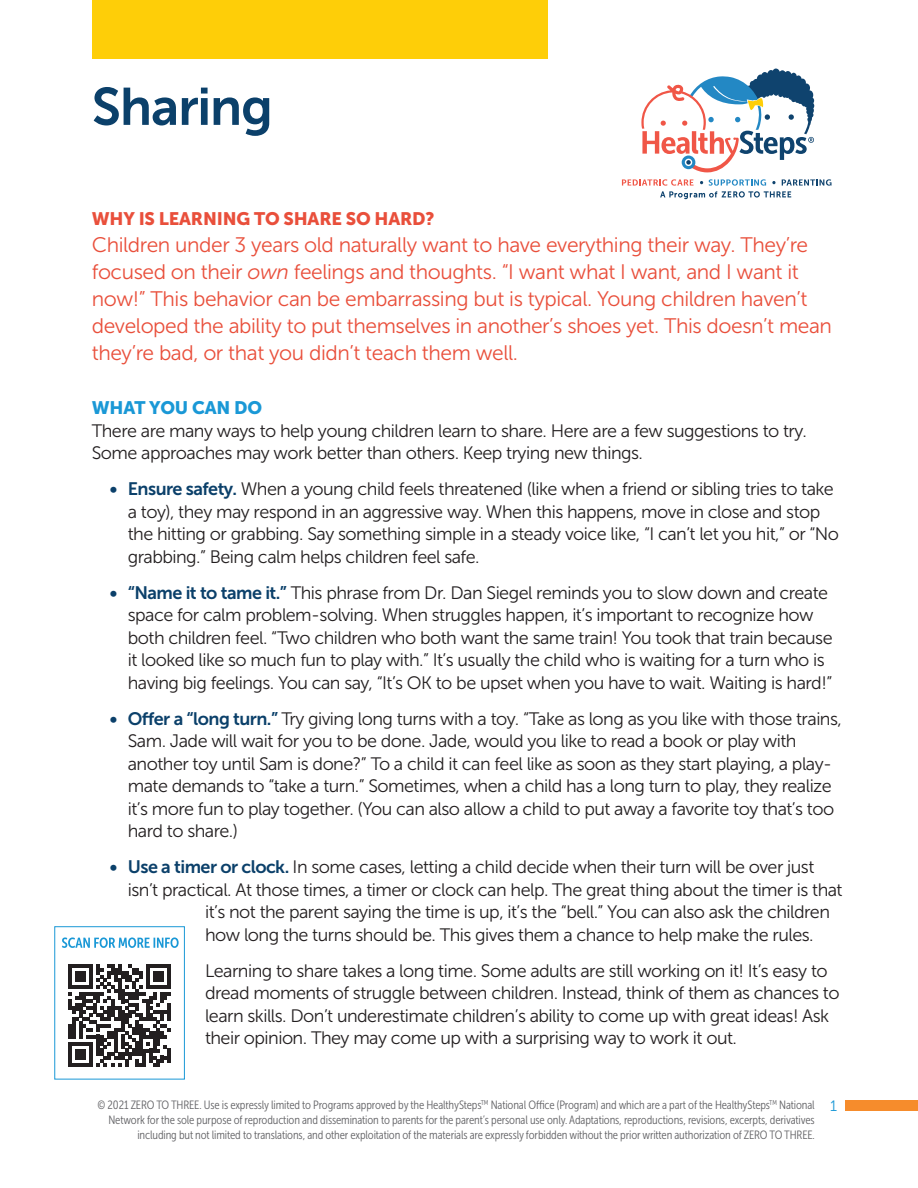
<style>
.page{position:relative;width:918px;height:1188px;background:#fff}
.page>*{position:absolute;margin:0;border:0;box-sizing:border-box;transform-origin:0 0}
.title_navy{font:52.5px "Museo Sans 700";letter-spacing:-.02em;color:#0b406a}
.intro_text_red{font:21px/27px "Museo Sans 300";letter-spacing:-.02em;color:#e94f3b}
.Body_copy{font:18px/22.5px "Museo Sans 300";letter-spacing:-.03em;color:#231f20}
.subhead_blue{font:18px "Museo Sans 900";letter-spacing:-.01em;color:#e94f3b}
.subhead_blue-2{font:18px "Museo Sans 900";letter-spacing:-.01em;color:#1a98d6}
.t1{font:15px "Museo Sans 300";color:#1a98d6}
.t2{font:12px/15px "Museo Sans Cond 300";letter-spacing:-.01em;color:#636366;text-align:right}
.s1{font-style:italic}
.s2{font-family:"Museo Sans 700";color:#0b406a}
</style>
<div class="page">
<div style="left:845px;top:1100px;width:73px;height:11px;background:#f68c2c"></div>
<div style="left:92px;top:0;width:456px;height:59px;background:#fece08"></div>
<svg style="left:622px;top:179px;width:210px;height:20px"></svg>
<svg style="left:641px;top:69px;width:173px;height:103px"></svg>
<div style="left:54px;top:926px;width:131px;height:153px;border:1px solid #1a98d6"></div>
<svg style="left:62px;top:937px;width:117px;height:11px"></svg>
<svg style="left:68px;top:964px;width:103px;height:103px"></svg>
<hr style="left:167px;top:1049px;width:4px;height:14px;background:#231f20">
<p class="title_navy" style="left:92px;top:78px;width:183px">Sharing</p>
<p class="subhead_blue" style="left:92px;top:208px;width:344px">WHY IS LEARNING TO SHARE SO HARD?</p>
<p class="intro_text_red" style="left:92px;top:231px;width:742px">Children under 3 years old naturally want to have everything their way. They’re focused on their <span class="s1">own</span> feelings and thoughts. “I want what I want, and I want it now!” This behavior can be embarrassing but is typical. Young children haven’t developed the ability to put themselves in another’s shoes yet. This doesn’t mean they’re bad, or that you didn’t teach them well.</p>
<p class="subhead_blue-2" style="left:92px;top:397px;width:172px">WHAT YOU CAN DO</p>
<p class="Body_copy" style="left:92px;top:419px;width:717px">There are many ways to help young children learn to share. Here are a few suggestions to try.<br>Some approaches may work better than others. Keep trying new things.</p>
<p class="Body_copy" style="left:128px;top:478px;width:713px;text-indent:-18px"><span class="s2">• Ensure safety.</span> When a young child feels threatened (like when a friend or sibling tries to take a toy), they may respond in an aggressive way. When this happens, move in close and stop the hitting or grabbing. Say something simple in a steady voice like, “I can’t let you hit,” or “No grabbing.” Being calm helps children feel safe.</p>
<p class="Body_copy" style="left:128px;top:581px;width:706px;text-indent:-18px"><span class="s2">• “Name it to tame it.”</span> This phrase from Dr. Dan Siegel reminds you to slow down and create space for calm problem-solving. When struggles happen, it’s important to recognize how both children feel. “Two children who both want the same train! You took that train because it looked like so much fun to play with.” It’s usually the child who is waiting for a turn who is having big feelings. You can say, “It’s OK to be upset when you have to wait. Waiting is hard!”</p>
<p class="Body_copy" style="left:128px;top:707px;width:716px;text-indent:-18px"><span class="s2">• Offer a “long turn.”</span> Try giving long turns with a toy. “Take as long as you like with those trains, Sam. Jade will wait for you to be done. Jade, would you like to read a book or play with another toy until Sam is done?” To a child it can feel like as soon as they start playing, a play&shy;mate demands to “take a turn.” Sometimes, when a child has a long turn to play, they realize it’s more fun to play together. (You can also allow a child to put away a favorite toy that’s too hard to share.)</p>
<p class="Body_copy" style="left:110px;top:856px;width:706px"><span class="s2">• Use a timer or clock.</span> In some cases, letting a child decide when their turn will be over just</p>
<p class="Body_copy" style="left:128px;top:878px;width:716px">isn’t practical. At those times, a timer or clock can help. The great thing about the timer is that</p>
<p class="Body_copy" style="left:205px;top:901px;width:627px">it’s not the parent saying the time is up, it’s the “bell.” You can also ask the children</p>
<p class="Body_copy" style="left:205px;top:923px;width:610px">how long the turns should be. This gives them a chance to help make the rules.</p>
<p class="Body_copy" style="left:205px;top:959px;width:636px">Learning to share takes a long time. Some adults are still working on it! It’s easy to dread moments of struggle between children. Instead, think of them as chances to learn skills. Don’t underestimate children’s ability to come up with great ideas! Ask their opinion. They may come up with a surprising way to work it out.</p>
<p class="t2" style="left:98px;top:1098px;width:719px">© 2021 ZERO TO THREE. Use is expressly limited to Programs approved by the HealthySteps<sup>TM</sup> National Office (Program) and which are a part of the HealthySteps<sup>TM</sup> National<br>Network for the sole purpose of reproduction and dissemination to parents for the parent’s personal use only. Adaptations, reproductions, revisions, excerpts, derivatives including but not limited to translations, and other exploitation of the materials are expressly forbidden without the prior written authorization of ZERO TO THREE.</p>
<p class="t1" style="left:830px;top:1098px;width:8px">1</p>
</div>
